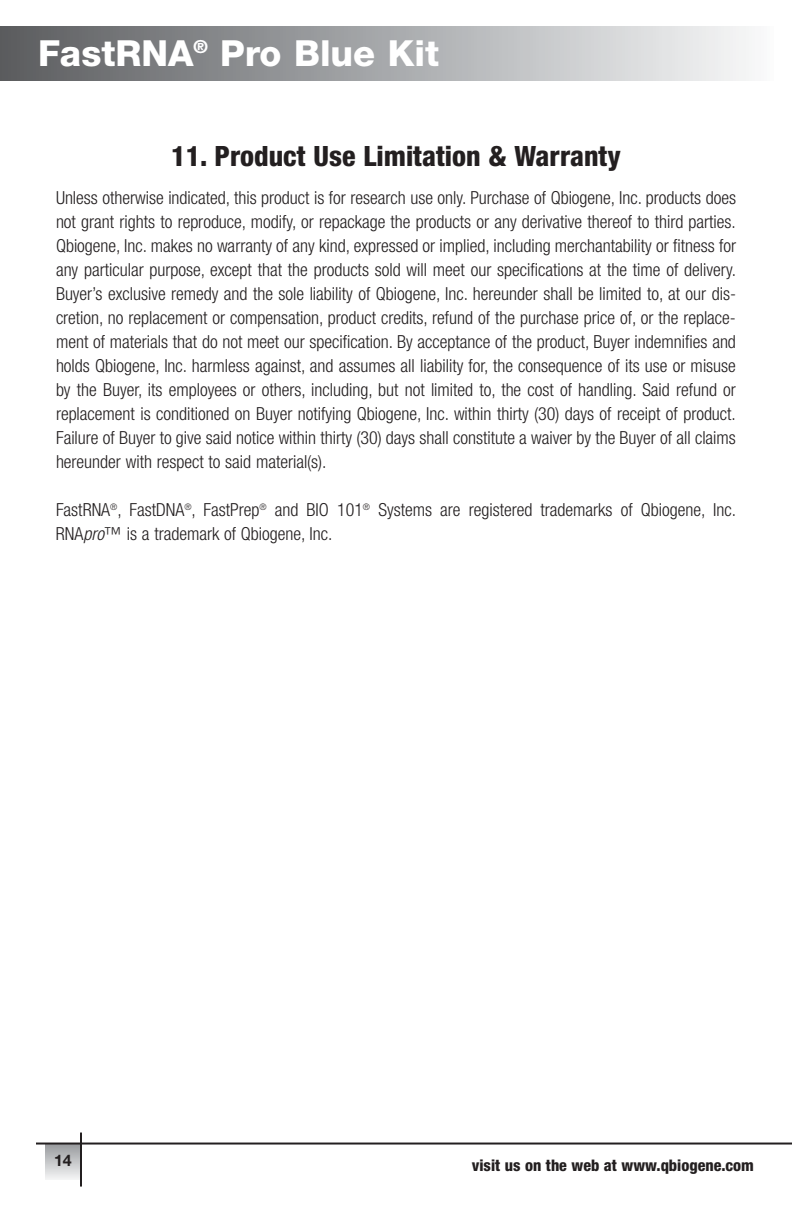
<style>
.page{position:relative;width:792px;height:1224px;background:#fff}
.page>*{position:absolute;margin:0;border:0;box-sizing:border-box;transform-origin:0 0}
.t1{font:800 36px "Helvetica Neue";color:#fff}
.t2{font:800 condensed 28px "Helvetica Neue";color:#231f20}
.t3{font:300 condensed 18px/24px "Helvetica Neue";color:#231f20;text-align:justify}
.t4{font:800 condensed 16px "Helvetica Neue";color:#231f20}
.t5{font:700 16px "Helvetica Neue";color:#231f20}
.s1{font-style:italic}
</style>
<div class="page">
<div style="left:45px;top:1144px;width:36px;height:36px;background:linear-gradient(to bottom,#989b9e,#f2f2f3)"></div>
<div style="left:0;top:27px;width:774px;height:54px;background:linear-gradient(to right,#595b5e,#f8f9fa)"></div>
<hr style="left:80px;top:1133px;width:2px;height:54px;background:#231f20">
<hr style="left:36px;top:1143px;width:756px;height:2px;background:#231f20">
<h1 class="t1" style="left:38px;top:40px;width:403px">FastRNA<sup>®</sup> Pro Blue Kit</h1>
<h2 class="t2" style="left:171px;top:146px;width:451px">11. Product Use Limitation &amp; Warranty</h2>
<p class="t3" style="left:56px;top:188px;width:682px">Unless otherwise indicated, this product is for research use only. Purchase of Qbiogene, Inc. products does not grant rights to reproduce, modify, or repackage the products or any derivative thereof to third parties.<br>Qbiogene, Inc. makes no warranty of any kind, expressed or implied, including merchantability or fitness for any particular purpose, except that the products sold will meet our specifications at the time of delivery.<br>Buyer’s exclusive remedy and the sole liability of Qbiogene, Inc. hereunder shall be limited to, at our dis&shy;cretion, no replacement or compensation, product credits, refund of the purchase price of, or the replace&shy;ment of materials that do not meet our specification. By acceptance of the product, Buyer indemnifies and holds Qbiogene, Inc. harmless against, and assumes all liability for, the consequence of its use or misuse by the Buyer, its employees or others, including, but not limited to, the cost of handling. Said refund or replacement is conditioned on Buyer notifying Qbiogene, Inc. within thirty (30) days of receipt of product.<br>Failure of Buyer to give said notice within thirty (30) days shall constitute a waiver by the Buyer of all claims hereunder with respect to said material(s).</p>
<p class="t3" style="left:56px;top:500px;width:682px">FastRNA<sup>®</sup>, FastDNA<sup>®</sup>, FastPrep<sup>®</sup> and BIO 101<sup>®</sup> Systems are registered trademarks of Qbiogene, Inc.<br>RNA<span class="s1">pro</span>™ is a trademark of Qbiogene, Inc.</p>
<p class="t5" style="left:54px;top:1155px;width:19px">14</p>
<p class="t4" style="left:472px;top:1160px;width:284px">visit us on the web at www.qbiogene.com</p>
</div>
